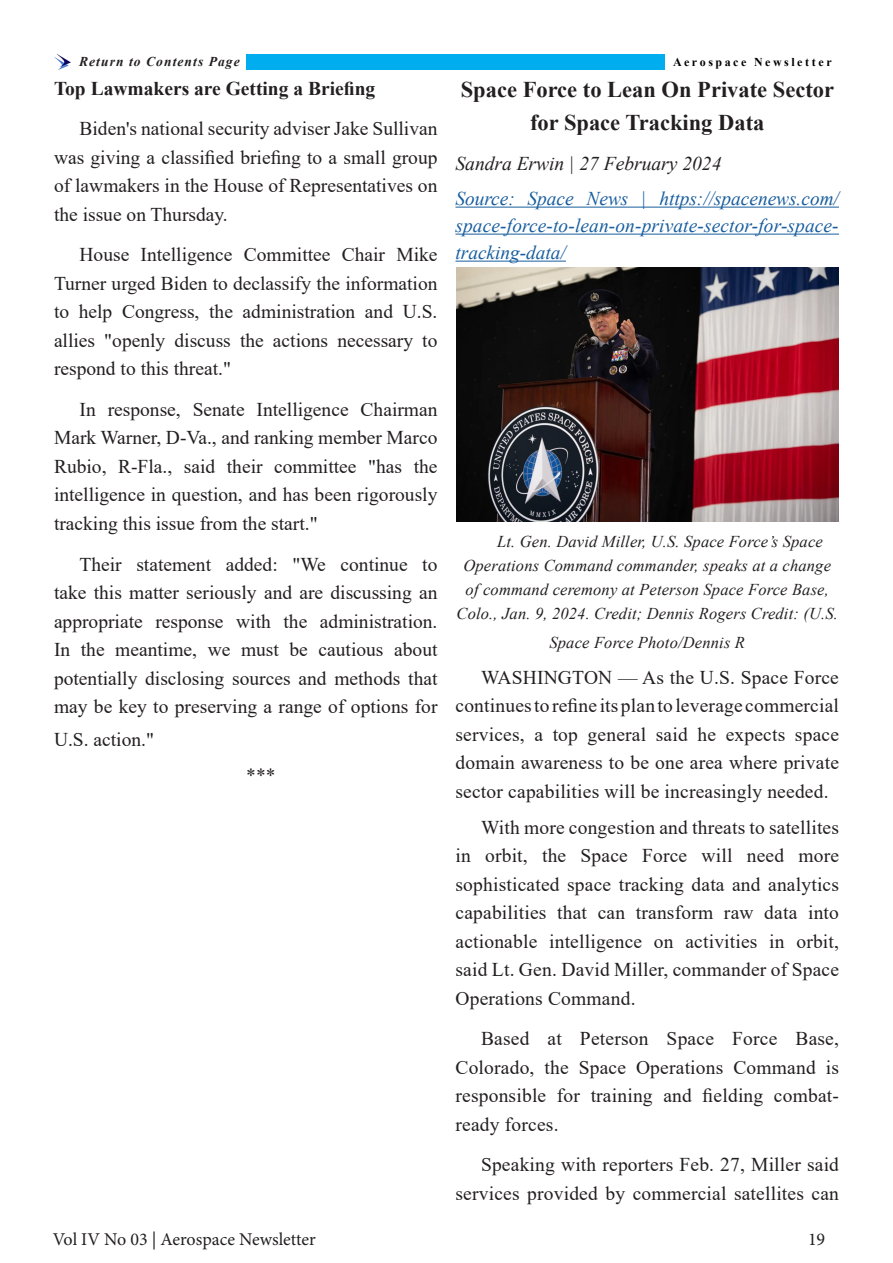
<style>
.page{position:relative;width:893px;height:1263px;background:#fff}
.page>*{position:absolute;margin:0;border:0;box-sizing:border-box;transform-origin:0 0}
.t1{font:700 22.5px/33px "Times New Roman";color:#231f20;text-align:center}
.t2{font:19.5px/28.5px "Times New Roman";letter-spacing:.01em;color:#231f20;text-align:justify}
.t3{font:italic 19.5px/27px "Times New Roman";letter-spacing:.01em;color:#175d9e;text-align:justify}
.t4{font:700 19.5px "Times New Roman";color:#231f20}
.t5{font:italic 19.5px "Times New Roman";color:#231f20}
.t6{font:18px "Minion Pro";color:#231f20}
.t7{font:italic 16.5px "Times New Roman";letter-spacing:.01em;color:#231f20}
.t8{font:italic 700 13.5px "Times New Roman";letter-spacing:.08em;color:#231f20}
.t9{font:700 12px "Times New Roman";letter-spacing:.21em;color:#000}
</style>
<div class="page">
<img style="left:54px;top:54px;width:17px;height:16px">
<div style="left:246px;top:54px;width:420px;height:16px;background:#00aeef"></div>
<hr style="left:455px;top:207px;width:384px;height:1px;background:#175d9e">
<hr style="left:455px;top:234px;width:384px;height:1px;background:#175d9e">
<hr style="left:455px;top:261px;width:111px;height:1px;background:#175d9e">
<img style="left:456px;top:267px;width:382px;height:255px">
<p class="t8" style="left:79px;top:52px;width:162px">Return to Contents Page</p>
<p class="t9" style="left:673px;top:53px;width:160px">Aerospace Newsletter</p>
<p class="t4" style="left:54px;top:74px;width:323px">Top Lawmakers are Getting a Briefing</p>
<p class="t2" style="left:54px;top:114px;width:385px;text-indent:26px">Biden's national security adviser Jake Sullivan was giving a classified briefing to a small group of lawmakers in the House of Representatives on the issue on Thursday.</p>
<p class="t2" style="left:54px;top:240px;width:385px;text-indent:26px">House Intelligence Committee Chair Mike Turner urged Biden to declassify the information to help Congress, the administration and U.S. allies "openly discuss the actions necessary to respond to this threat."</p>
<p class="t2" style="left:54px;top:395px;width:385px;text-indent:26px">In response, Senate Intelligence Chairman Mark Warner, D-Va., and ranking member Marco Rubio, R-Fla., said their committee "has the intelligence in question, and has been rigorously tracking this issue from the start."</p>
<p class="t2" style="left:54px;top:549px;width:385px;text-indent:26px">Their statement added: "We continue to take this matter seriously and are discussing an appropriate response with the administration.<br>In the meantime, we must be cautious about potentially disclosing sources and methods that may be key to preserving a range of options for</p>
<p class="t2" style="left:54px;top:725px;width:102px">U.S. action."</p>
<p class="t2" style="left:246px;top:761px;width:31px">***</p>
<p class="t1" style="left:461px;top:72px;width:375px">Space Force to Lean On Private Sector for Space Tracking Data</p>
<p class="t5" style="left:455px;top:151px;width:267px">Sandra Erwin | 27 February 2024</p>
<p class="t3" style="left:455px;top:184px;width:385px">Source: Space News | https://spacenews.com/ space-force-to-lean-on-private-sector-for-space&shy;tracking-data/</p>
<p class="t7" style="left:497px;top:530px;width:327px">Lt. Gen. David Miller, U.S. Space Force’s Space</p>
<p class="t7" style="left:463px;top:554px;width:369px">Operations Command commander, speaks at a change</p>
<p class="t7" style="left:466px;top:578px;width:365px">of command ceremony at Peterson Space Force Base,</p>
<p class="t7" style="left:457px;top:602px;width:383px">Colo., Jan. 9, 2024. Credit; Dennis Rogers Credit: (U.S.</p>
<p class="t7" style="left:549px;top:631px;width:197px">Space Force Photo/Dennis R</p>
<p class="t2" style="left:455px;top:662px;width:385px;text-indent:26px">WASHINGTON — As the U.S. Space Force continues to refine its plan to leverage commercial services, a top general said he expects space domain awareness to be one area where private sector capabilities will be increasingly needed.</p>
<p class="t2" style="left:455px;top:812px;width:385px;text-indent:26px">With more congestion and threats to satellites in orbit, the Space Force will need more sophisticated space tracking data and analytics capabilities that can transform raw data into actionable intelligence on activities in orbit, said Lt. Gen. David Miller, commander of Space Operations Command.</p>
<p class="t2" style="left:455px;top:1024px;width:385px;text-indent:26px">Based at Peterson Space Force Base, Colorado, the Space Operations Command is responsible for training and fielding combat&shy;ready forces.</p>
<p class="t2" style="left:455px;top:1150px;width:385px;text-align:right">Speaking with reporters Feb. 27, Miller said services provided by commercial satellites can</p>
<p class="t6" style="left:53px;top:1227px;width:265px">Vol IV No 03 | Aerospace Newsletter</p>
<p class="t6" style="left:808px;top:1227px;width:19px">19</p>
</div>
